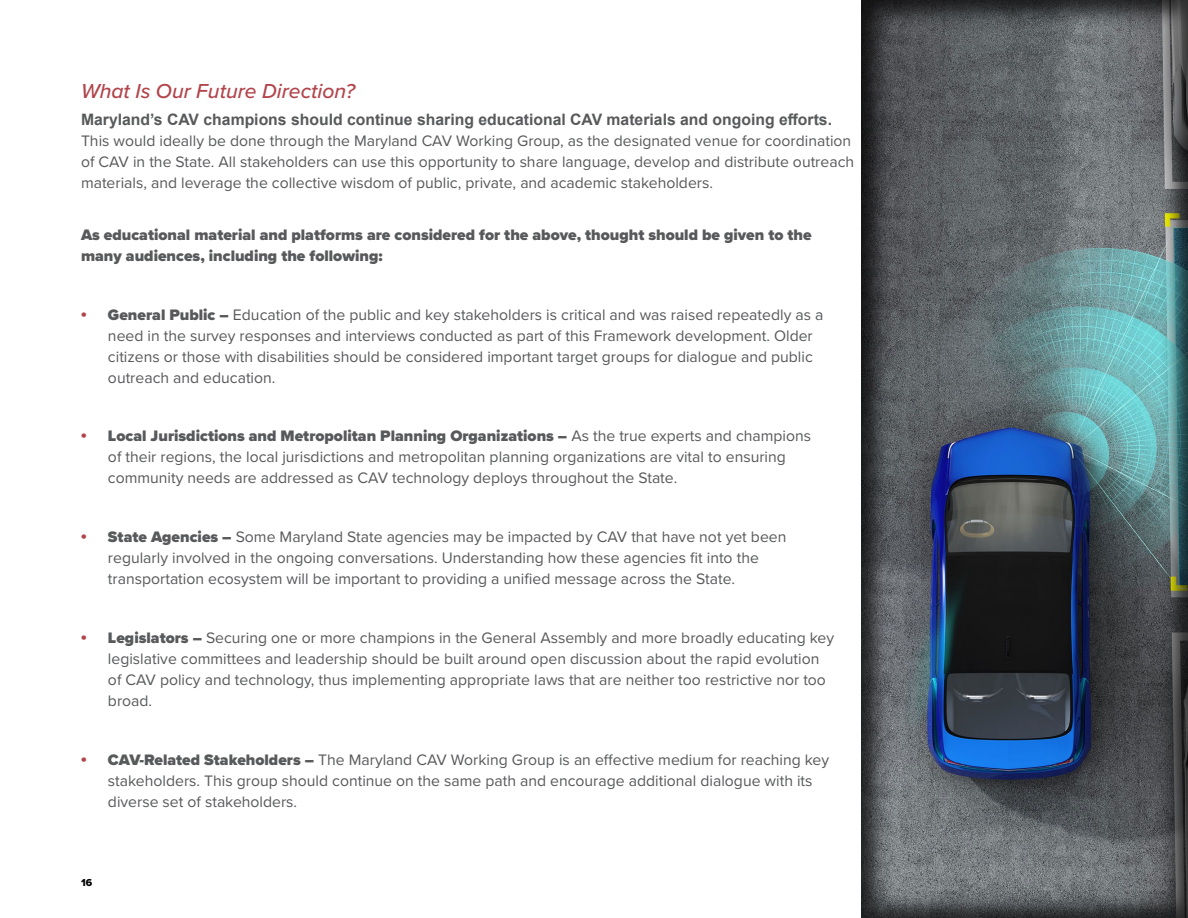
<style>
.page{position:relative;width:1188px;height:918px;background:#fff}
.page>*{position:absolute;margin:0;border:0;box-sizing:border-box;transform-origin:0 0}
.t1{font:italic 500 21px "Proxima Nova";color:#b2454c}
.t2{font:15.75px/21px "Proxima Nova";color:#58595b}
.t3{font:900 15.75px/21px "Proxima Nova";color:#58595b}
.t4{font:700 15.75px "Arial";color:#58595b}
.t5{font:10.5px "Proxima Nova Extrabld";color:#000}
.s1{font-family:"Arial";font-weight:700;color:#b2454c}
.s2{font-weight:900}
</style>
<div class="page">
<div style="left:849px;top:0;width:339px;height:918px;background:#000;opacity:.75"></div>
<h1 class="t1" style="left:81px;top:75px;width:276px">What Is Our Future Direction?</h1>
<p class="t4" style="left:81px;top:109px;width:753px">Maryland’s CAV champions should continue sharing educational CAV materials and ongoing efforts.</p>
<p class="t2" style="left:81px;top:130px;width:775px">This would ideally be done through the Maryland CAV Working Group, as the designated venue for coordination of CAV in the State. All stakeholders can use this opportunity to share language, develop and distribute outreach materials, and leverage the collective wisdom of public, private, and academic stakeholders.</p>
<p class="t3" style="left:81px;top:224px;width:732px">As educational material and platforms are considered for the above, thought should be given to the many audiences, including the following:</p>
<p class="t2" style="left:108px;top:303px;width:717px;text-indent:-27px"><span class="s1">•</span> <span class="s2">General Public –</span> Education of the public and key stakeholders is critical and was raised repeatedly as a need in the survey responses and interviews conducted as part of this Framework development. Older citizens or those with disabilities should be considered important target groups for dialogue and public outreach and education.</p>
<p class="t2" style="left:108px;top:425px;width:705px;text-indent:-27px"><span class="s1">•</span> <span class="s2">Local Jurisdictions and Metropolitan Planning Organizations –</span> As the true experts and champions of their regions, the local jurisdictions and metropolitan planning organizations are vital to ensuring community needs are addressed as CAV technology deploys throughout the State.</p>
<p class="t2" style="left:108px;top:526px;width:680px;text-indent:-27px"><span class="s1">•</span> <span class="s2">State Agencies –</span> Some Maryland State agencies may be impacted by CAV that have not yet been regularly involved in the ongoing conversations. Understanding how these agencies fit into the transportation ecosystem will be important to providing a unified message across the State.</p>
<p class="t2" style="left:108px;top:626px;width:728px;text-indent:-27px"><span class="s1">•</span> <span class="s2">Legislators –</span> Securing one or more champions in the General Assembly and more broadly educating key legislative committees and leadership should be built around open discussion about the rapid evolution of CAV policy and technology, thus implementing appropriate laws that are neither too restrictive nor too broad.</p>
<p class="t2" style="left:108px;top:748px;width:723px;text-indent:-27px"><span class="s1">•</span> <span class="s2">CAV-Related Stakeholders –</span> The Maryland CAV Working Group is an effective medium for reaching key stakeholders. This group should continue on the same path and encourage additional dialogue with its diverse set of stakeholders.</p>
<p class="t5" style="left:81px;top:875px;width:13px">16</p>
</div>
